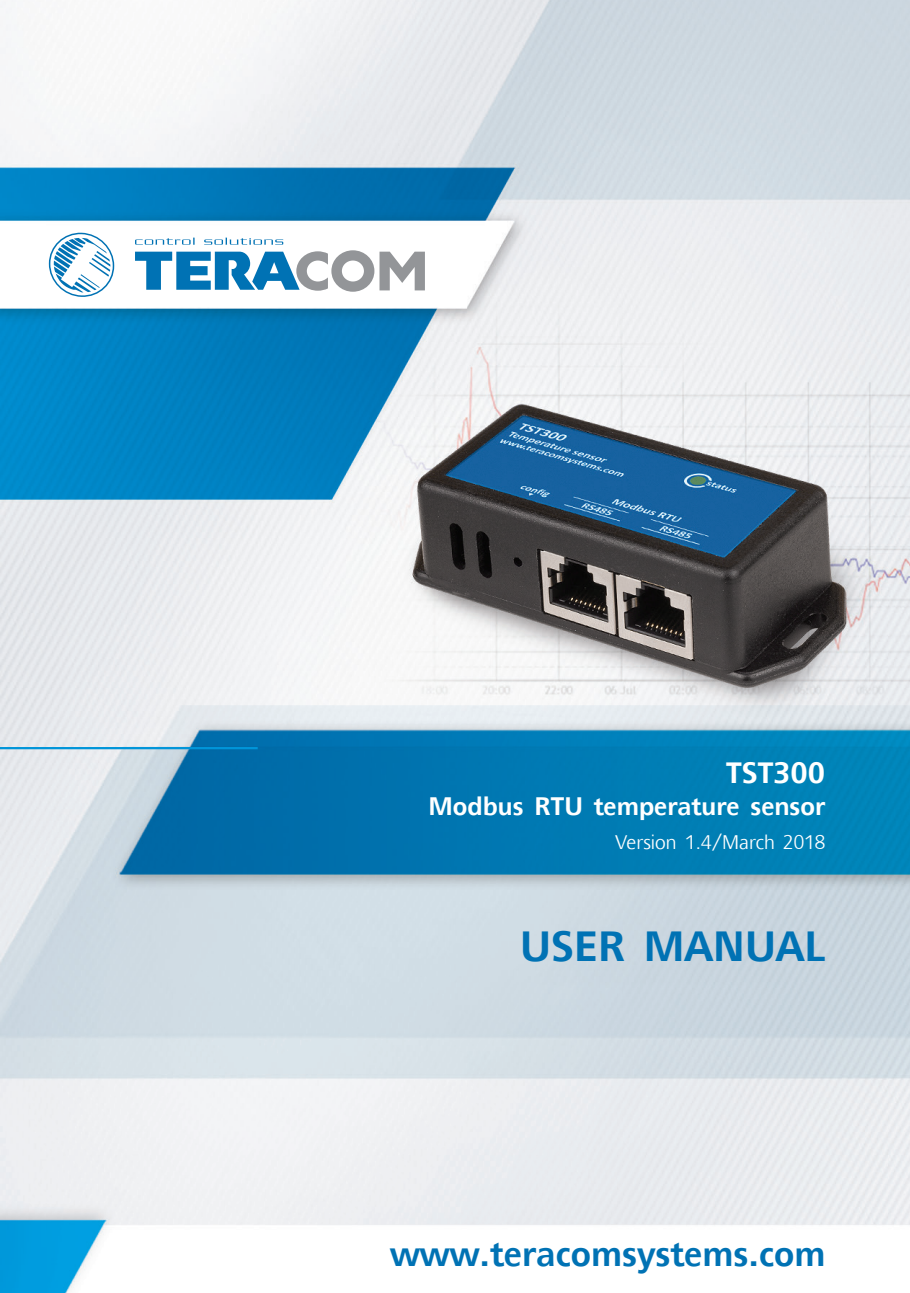
<style>
.page{position:relative;width:910px;height:1293px;background:#fff}
.page>*{position:absolute;margin:0;border:0;box-sizing:border-box;transform-origin:0 0}
.t1{font:700 45px "E Type";color:#0072b4}
.t2{font:700 37.5px "E Type";color:#0072b4}
.t3{font:700 31.2px "E Type";color:#fff}
.t4{font:700 27px "E Type";color:#fff}
.t5{font:21px "E Type";color:#fff}
</style>
<div class="page">
<img style="left:0;top:0;width:910px;height:1293px">
<svg style="left:135px;top:238px;width:290px;height:54px"></svg>
<svg style="left:49px;top:232px;width:65px;height:65px"></svg>
<hr style="left:0;top:747px;width:258px;height:2px;background:#0095d9">
<p class="t3" style="left:726px;top:757px;width:101px">TST300</p>
<p class="t4" style="left:428px;top:792px;width:398px">Modbus RTU temperature sensor</p>
<p class="t5" style="left:616px;top:831px;width:211px">Version 1.4/March 2018</p>
<h1 class="t1" style="left:520px;top:923px;width:306px">USER MANUAL</h1>
<h2 class="t2" style="left:390px;top:1234px;width:437px">www.teracomsystems.com</h2>
</div>
